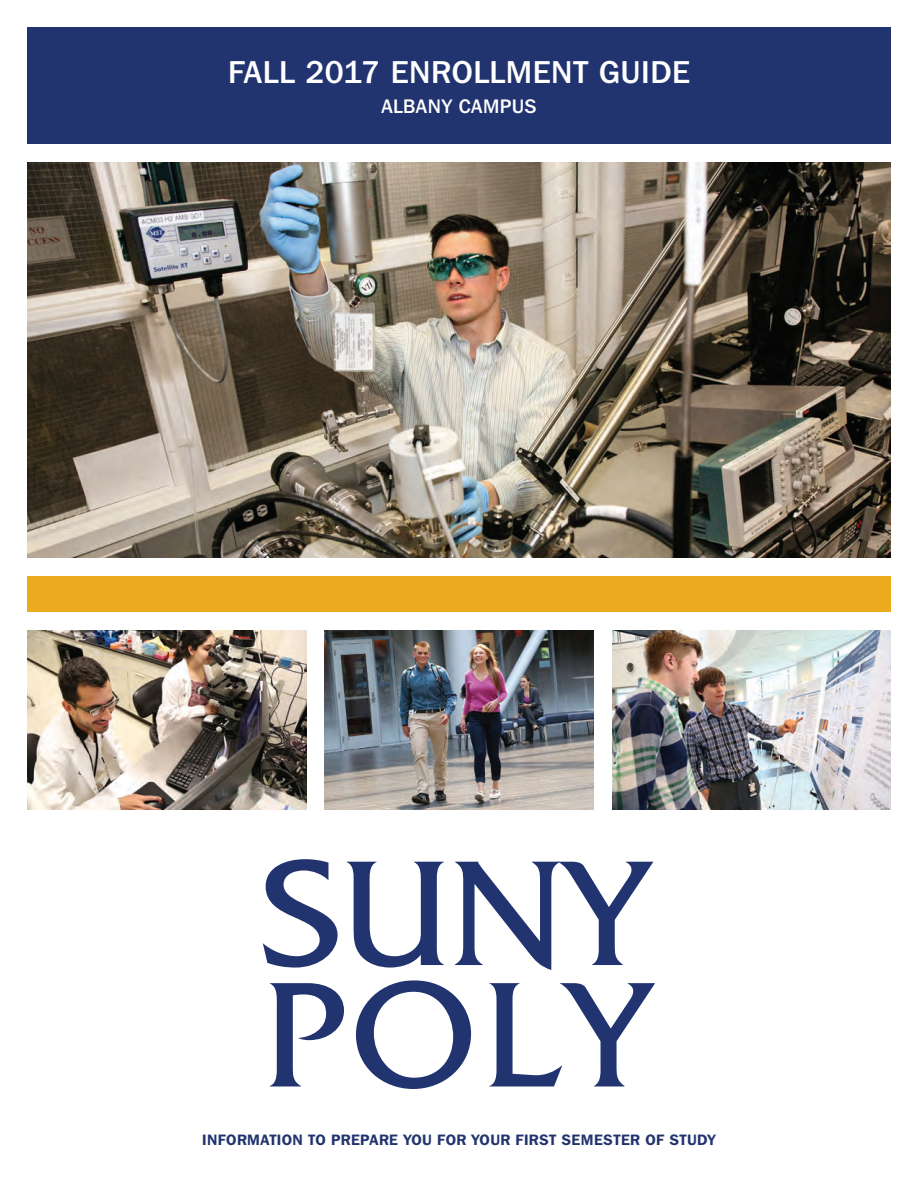
<style>
.page{position:relative;width:918px;height:1188px;background:#fff}
.page>*{position:absolute;margin:0;border:0;box-sizing:border-box;transform-origin:0 0}
.t1{font:500 31.5px "Franklin Gothic IT Cby BT";letter-spacing:.02em;color:#fff}
.t2{font:500 19.5px "Franklin Gothic IT Cby BT";letter-spacing:.025em;color:#fff}
.t3{font:600 15px "Franklin Gothic IT Cby BT";letter-spacing:.025em;color:#22346f}
</style>
<div class="page">
<div style="left:27px;top:27px;width:864px;height:117px;background:#22346f"></div>
<div style="left:27px;top:576px;width:864px;height:36px;background:#ecaa1f"></div>
<img style="left:612px;top:630px;width:279px;height:180px">
<img style="left:27px;top:630px;width:280px;height:180px">
<img style="left:324px;top:630px;width:270px;height:180px">
<img style="left:27px;top:162px;width:864px;height:396px">
<svg style="left:263px;top:859px;width:75px;height:109px"></svg>
<svg style="left:347px;top:862px;width:97px;height:106px"></svg>
<svg style="left:455px;top:862px;width:198px;height:108px"></svg>
<svg style="left:270px;top:983px;width:74px;height:103px"></svg>
<svg style="left:356px;top:980px;width:115px;height:109px"></svg>
<svg style="left:489px;top:983px;width:166px;height:103px"></svg>
<p class="t1" style="left:228px;top:53px;width:463px">FALL 2017 ENROLLMENT GUIDE</p>
<p class="t2" style="left:381px;top:94px;width:157px">ALBANY CAMPUS</p>
<p class="t3" style="left:202px;top:1130px;width:515px">INFORMATION TO PREPARE YOU FOR YOUR FIRST SEMESTER OF STUDY</p>
</div>
